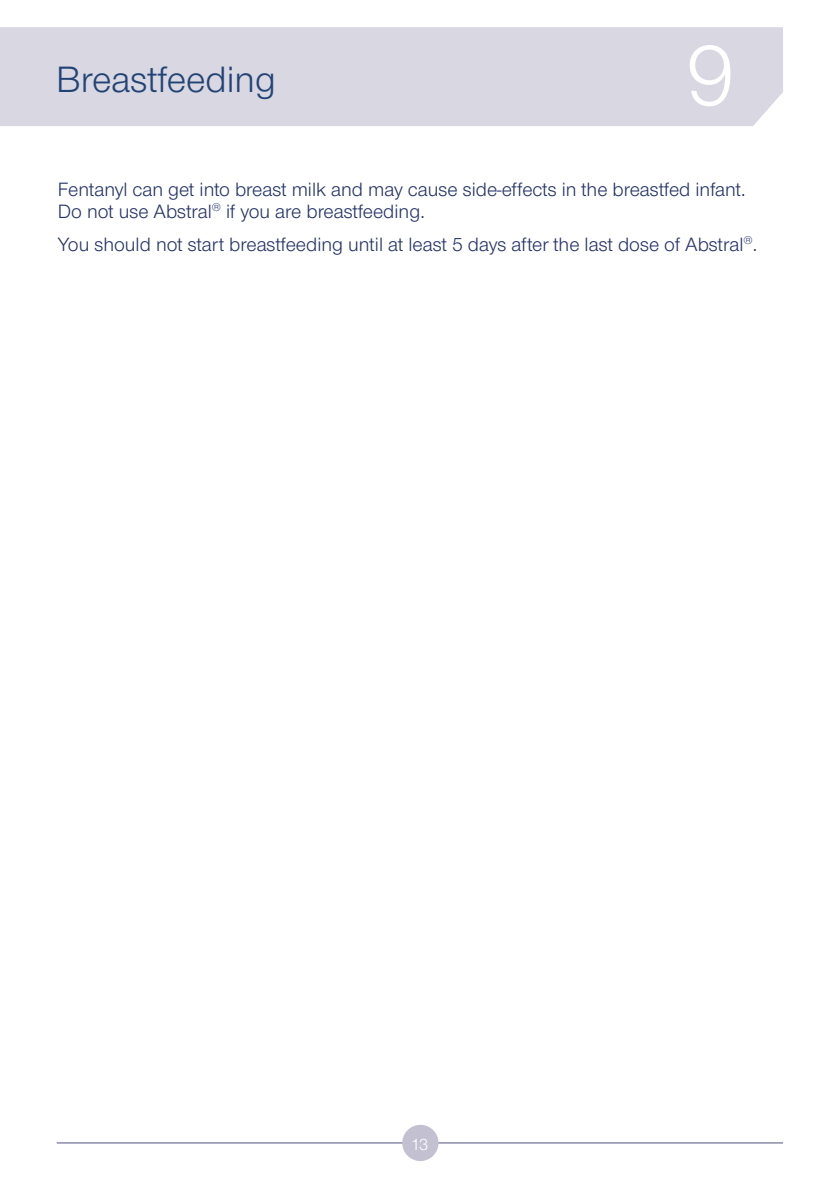
<style>
.page{position:relative;width:840px;height:1191px;background:#fff}
.page>*{position:absolute;margin:0;border:0;box-sizing:border-box;transform-origin:0 0}
.t1{font:90.8px "Nimbus Sans Novus T";color:#fff}
.Sections{font:38px "Nimbus Sans Novus T";color:#224375}
.t2{font:20px/22px "Nimbus Sans Novus T";color:#233167}
.t3{font:17px "Nimbus Sans Novus T";color:#fff}
</style>
<div class="page">
<hr style="left:57px;top:1142px;width:725px;height:1px;background:#52547f">
<div style="left:402px;top:1124px;width:36px;height:37px;background:#c3c0d1;border-radius:50%"></div>
<div style="left:0;top:27px;width:782px;height:99px;background:#d8d7e2"></div>
<p class="Sections" style="left:56px;top:57px;width:221px">Breastfeeding</p>
<p class="t1" style="left:685px;top:22px;width:51px">9</p>
<p class="t2" style="left:58px;top:178px;width:689px">Fentanyl can get into breast milk and may cause side-effects in the breastfed infant.<br>Do not use Abstral<sup>®</sup> if you are breastfeeding.</p>
<p class="t2" style="left:58px;top:233px;width:700px">You should not start breastfeeding until at least 5 days after the last dose of Abstral<sup>®</sup>.</p>
<p class="t3" style="left:410px;top:1134px;width:19px">13</p>
</div>
